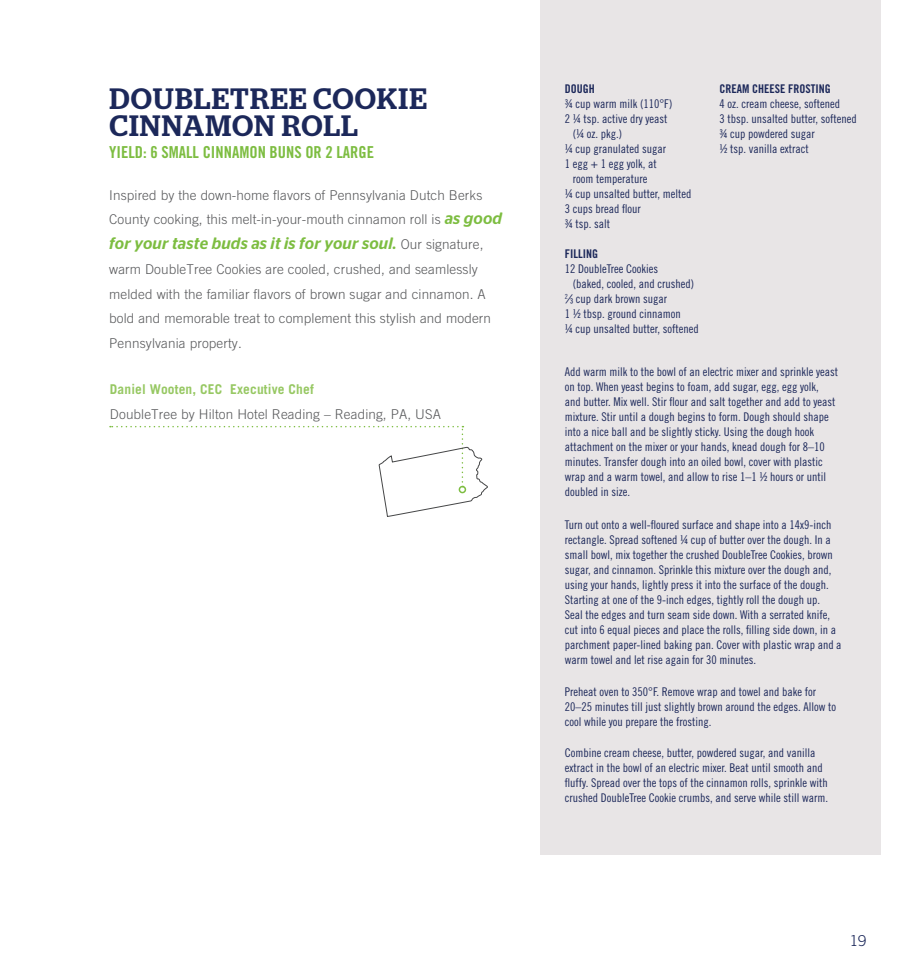
<style>
.page{position:relative;width:918px;height:972px;background:#fff}
.page>*{position:absolute;margin:0;border:0;box-sizing:border-box;transform-origin:0 0}
.Recipe_TITLE{font:500 29.4px/27px "Stag";letter-spacing:.04em;color:#1c285a}
.Spread_STORY{font:italic 500 16.5px "Stag Sans";letter-spacing:.01em;color:#7dbd41}
.Yield{font:16.5px "Trade Gothic Bold Cond Twenty";color:#7dbd41}
.t1{font:300 15px "Trade Gothic";color:#1c285a}
.Spread_STORY-2{font:300 13.5px/24.8px "Trade Gothic";letter-spacing:.01em;color:#57585a}
.Spread_STORY-3{font:700 13.5px "Trade Gothic";letter-spacing:.01em;color:#97c863}
.Ingredients{font:12px/15px "Trade Gothic Cond Eighteen";color:#1c285a}
.Ingredients-2{font:12px "Trade Gothic Bold Cond Twenty";color:#1c285a}
.s1{font-family:"Stag Sans";font-weight:500;font-style:italic;font-size:16.5px;color:#7dbd41}
.s2{font-family:"Trade Gothic";font-weight:300;font-style:normal;font-size:13.5px;color:#57585a}
.s3{font-family:"Arial"}
</style>
<div class="page">
<div style="left:540px;top:0;width:340px;height:854px;background:#e8e5e6"></div>
<svg style="left:110px;top:425px;width:378px;height:92px"></svg>
<p class="Recipe_TITLE" style="left:110px;top:85px;width:319px">DOUBLETREE COOKIE<br>CINNAMON ROLL</p>
<p class="Yield" style="left:109px;top:143px;width:266px">YIELD: 6 SMALL CINNAMON BUNS OR 2 LARGE</p>
<p class="Spread_STORY-2" style="left:109px;top:182px;width:394px">Inspired by the down-home flavors of Pennsylvania Dutch Berks<br>County cooking, this melt-in-your-mouth cinnamon roll is <span class="s1">as good</span></p>
<p class="Spread_STORY" style="left:109px;top:234px;width:376px">for your taste buds as it is for your soul. <span class="s2">Our signature,</span></p>
<p class="Spread_STORY-2" style="left:109px;top:257px;width:383px">warm DoubleTree Cookies are cooled, crushed, and seamlessly melded with the familiar flavors of brown sugar and cinnamon. A bold and memorable treat to complement this stylish and modern Pennsylvania property.</p>
<p class="Spread_STORY-3" style="left:110px;top:381px;width:205px">Daniel Wooten, CEC Executive Chef</p>
<p class="Spread_STORY-2" style="left:110px;top:401px;width:333px">DoubleTree by Hilton Hotel Reading – Reading, PA, USA</p>
<p class="Ingredients-2" style="left:565px;top:81px;width:31px">DOUGH</p>
<p class="Ingredients" style="left:565px;top:96px;width:109px">¾ cup warm milk (110°F)</p>
<p class="Ingredients" style="left:565px;top:111px;width:104px">2 ¼ tsp. active dry yeast</p>
<p class="Ingredients" style="left:573px;top:126px;width:51px">(¼ oz. pkg.)</p>
<p class="Ingredients" style="left:565px;top:141px;width:103px">¼ cup granulated sugar</p>
<p class="Ingredients" style="left:565px;top:156px;width:93px">1 egg + 1 egg yolk, at</p>
<p class="Ingredients" style="left:573px;top:171px;width:76px">room temperature</p>
<p class="Ingredients" style="left:565px;top:186px;width:128px">¼ cup unsalted butter, melted</p>
<p class="Ingredients" style="left:565px;top:201px;width:77px">3 cups bread flour</p>
<p class="Ingredients" style="left:565px;top:216px;width:47px">¾ tsp. salt</p>
<p class="Ingredients-2" style="left:565px;top:246px;width:35px">FILLING</p>
<p class="Ingredients" style="left:565px;top:261px;width:95px">12 DoubleTree Cookies</p>
<p class="Ingredients" style="left:573px;top:276px;width:123px">(baked, cooled, and crushed)</p>
<p class="Ingredients" style="left:565px;top:291px;width:104px"><sup>2</sup><span class="s3">⁄</span>³ cup dark brown sugar</p>
<p class="Ingredients" style="left:565px;top:306px;width:117px">1 ½ tbsp. ground cinnamon</p>
<p class="Ingredients" style="left:565px;top:321px;width:135px">¼ cup unsalted butter, softened</p>
<p class="Ingredients-2" style="left:720px;top:81px;width:113px">CREAM CHEESE FROSTING</p>
<p class="Ingredients" style="left:720px;top:96px;width:122px">4 oz. cream cheese, softened</p>
<p class="Ingredients" style="left:720px;top:111px;width:139px">3 tbsp. unsalted butter, softened</p>
<p class="Ingredients" style="left:720px;top:126px;width:97px">¾ cup powdered sugar</p>
<p class="Ingredients" style="left:720px;top:141px;width:91px">½ tsp. vanilla extract</p>
<p class="Ingredients" style="left:565px;top:364px;width:275px">Add warm milk to the bowl of an electric mixer and sprinkle yeast on top. When yeast begins to foam, add sugar, egg, egg yolk,<br>and butter. Mix well. Stir flour and salt together and add to yeast mixture. Stir until a dough begins to form. Dough should shape into a nice ball and be slightly sticky. Using the dough hook attachment on the mixer or your hands, knead dough for 8–10 minutes. Transfer dough into an oiled bowl, cover with plastic wrap and a warm towel, and allow to rise 1–1 ½ hours or until doubled in size.</p>
<p class="Ingredients" style="left:565px;top:517px;width:278px">Turn out onto a well-floured surface and shape into a 14x9-inch rectangle. Spread softened ¼ cup of butter over the dough. In a small bowl, mix together the crushed DoubleTree Cookies, brown sugar, and cinnamon. Sprinkle this mixture over the dough and, using your hands, lightly press it into the surface of the dough.<br>Starting at one of the 9-inch edges, tightly roll the dough up.<br>Seal the edges and turn seam side down. With a serrated knife, cut into 6 equal pieces and place the rolls, filling side down, in a parchment paper-lined baking pan. Cover with plastic wrap and a warm towel and let rise again for 30 minutes.</p>
<p class="Ingredients" style="left:565px;top:684px;width:273px">Preheat oven to 350°F. Remove wrap and towel and bake for<br>20–25 minutes till just slightly brown around the edges. Allow to cool while you prepare the frosting.</p>
<p class="Ingredients" style="left:565px;top:745px;width:265px">Combine cream cheese, butter, powdered sugar, and vanilla extract in the bowl of an electric mixer. Beat until smooth and fluffy. Spread over the tops of the cinnamon rolls, sprinkle with crushed DoubleTree Cookie crumbs, and serve while still warm.</p>
<p class="t1" style="left:850px;top:932px;width:18px">19</p>
</div>
